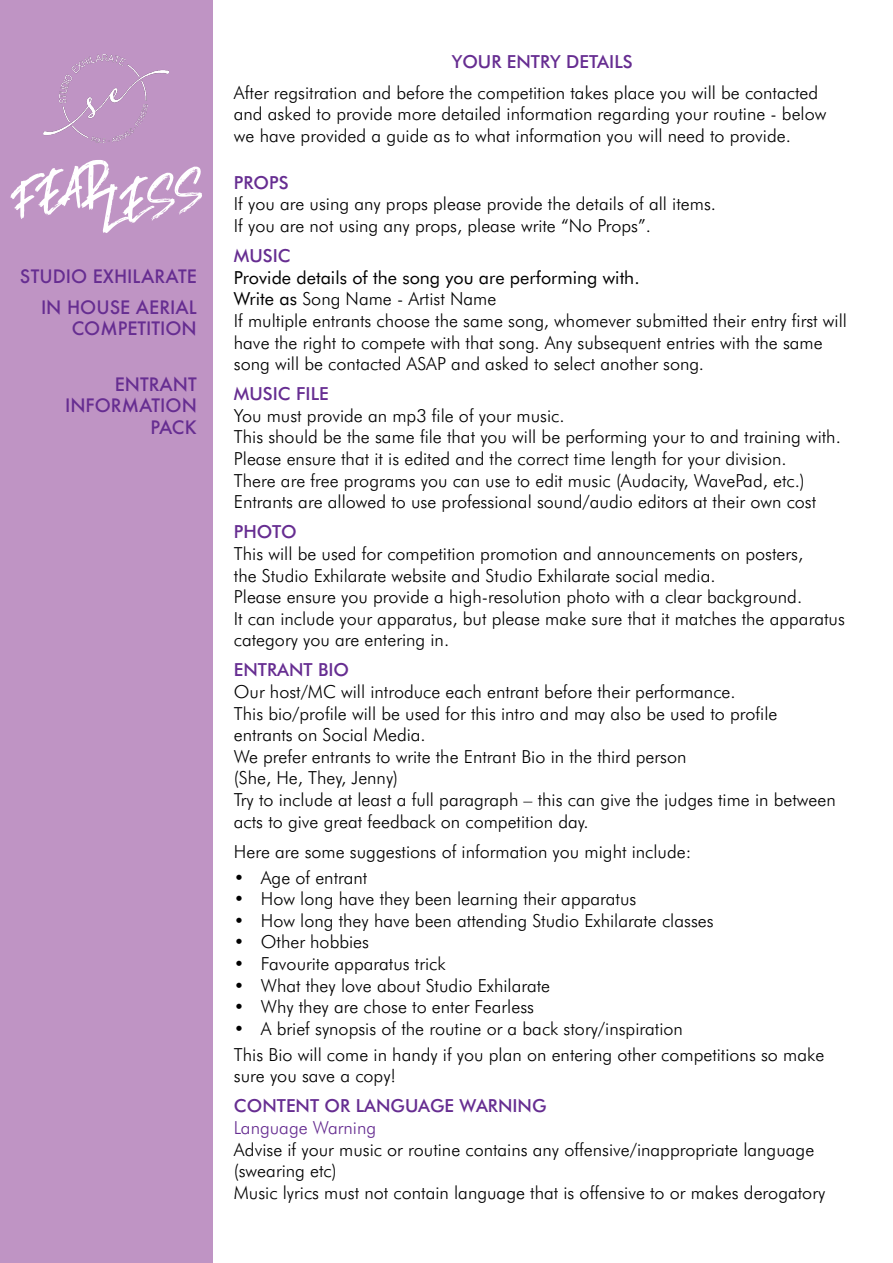
<style>
.page{position:relative;width:893px;height:1263px;background:#fff}
.page>*{position:absolute;margin:0;border:0;box-sizing:border-box;transform-origin:0 0}
.t1{font:300 18px/21.6px "Futura BT";color:#000}
.t2{font:500 18px "Futura BT";color:#662d91}
.t3{font:500 18px/21.6px "Futura";color:#662d91;text-align:right}
.t4{font:300 18px "Futura BT";color:#662d91}
.s1{font-weight:400}
</style>
<div class="page">
<div style="left:0;top:0;width:213px;height:1263px;background:#bf94c4"></div>
<svg style="left:10px;top:160px;width:192px;height:73px"></svg>
<img style="left:44px;top:54px;width:125px;height:89px">
<p class="t3" style="left:20px;top:261px;width:178px;line-height:30.2px">STUDIO EXHILARATE<br>IN HOUSE AERIAL</p>
<p class="t3" style="left:72px;top:317px;width:127px">COMPETITION</p>
<p class="t3" style="left:65px;top:373px;width:133px">ENTRANT<br>INFORMATION<br>PACK</p>
<p class="t2" style="left:452px;top:51px;width:182px">YOUR ENTRY DETAILS</p>
<p class="t1" style="left:234px;top:81px;width:594px">After regsitration and before the competition takes place you will be contacted and asked to provide more detailed information regarding your routine - below we have provided a guide as to what information you will need to provide.</p>
<p class="t2" style="left:234px;top:171px;width:56px">PROPS</p>
<p class="t1" style="left:234px;top:193px;width:484px">If you are using any props please provide the details of all items.<br>If you are not using any props, please write “No Props”.</p>
<p class="t2" style="left:234px;top:245px;width:58px">MUSIC</p>
<p class="t1" style="left:234px;top:266px;width:615px"><span class="s1">Provide details of the song you are performing with.<br>Write as</span> Song Name - Artist Name<br>If multiple entrants choose the same song, whomever submitted their entry first will have the right to compete with that song. Any subsequent entries with the same song will be contacted ASAP and asked to select another song.</p>
<p class="t2" style="left:234px;top:383px;width:96px">MUSIC FILE</p>
<p class="t1" style="left:234px;top:404px;width:608px">You must provide an mp3 file of your music.<br>This should be the same file that you will be performing your to and training with.<br>Please ensure that it is edited and the correct time length for your division.<br>There are free programs you can use to edit music (Audacity, WavePad, etc.)<br>Entrants are allowed to use professional sound/audio editors at their own cost</p>
<p class="t2" style="left:234px;top:521px;width:65px">PHOTO</p>
<p class="t1" style="left:234px;top:543px;width:613px">This will be used for competition promotion and announcements on posters,<br>the Studio Exhilarate website and Studio Exhilarate social media.<br>Please ensure you provide a high-resolution photo with a clear background.<br>It can include your apparatus, but please make sure that it matches the apparatus category you are entering in.</p>
<p class="t2" style="left:234px;top:659px;width:117px">ENTRANT BIO</p>
<p class="t1" style="left:234px;top:681px;width:603px">Our host/MC will introduce each entrant before their performance.<br>This bio/profile will be used for this intro and may also be used to profile entrants on Social Media.<br>We prefer entrants to write the Entrant Bio in the third person<br>(She, He, They, Jenny)<br>Try to include at least a full paragraph – this can give the judges time in between acts to give great feedback on competition day.</p>
<p class="t1" style="left:234px;top:840px;width:459px">Here are some suggestions of information you might include:</p>
<p class="t1" style="left:234px;top:866px;width:135px">• Age of entrant</p>
<p class="t1" style="left:234px;top:888px;width:404px">• How long have they been learning their apparatus</p>
<p class="t1" style="left:234px;top:909px;width:481px">• How long they have been attending Studio Exhilarate classes</p>
<p class="t1" style="left:234px;top:931px;width:137px">• Other hobbies</p>
<p class="t1" style="left:234px;top:953px;width:213px">• Favourite apparatus trick</p>
<p class="t1" style="left:234px;top:974px;width:318px">• What they love about Studio Exhilarate</p>
<p class="t1" style="left:234px;top:996px;width:302px">• Why they are chose to enter Fearless</p>
<p class="t1" style="left:234px;top:1015px;width:592px;line-height:25.8px">• A brief synopsis of the routine or a back story/inspiration<br>This Bio will come in handy if you plan on entering other competitions so make</p>
<p class="t1" style="left:234px;top:1065px;width:164px">sure you save a copy!</p>
<p class="t2" style="left:234px;top:1095px;width:314px">CONTENT OR LANGUAGE WARNING</p>
<p class="t4" style="left:234px;top:1117px;width:144px">Language Warning</p>
<p class="t1" style="left:234px;top:1138px;width:593px">Advise if your music or routine contains any offensive/inappropriate language (swearing etc)<br>Music lyrics must not contain language that is offensive to or makes derogatory</p>
</div>
